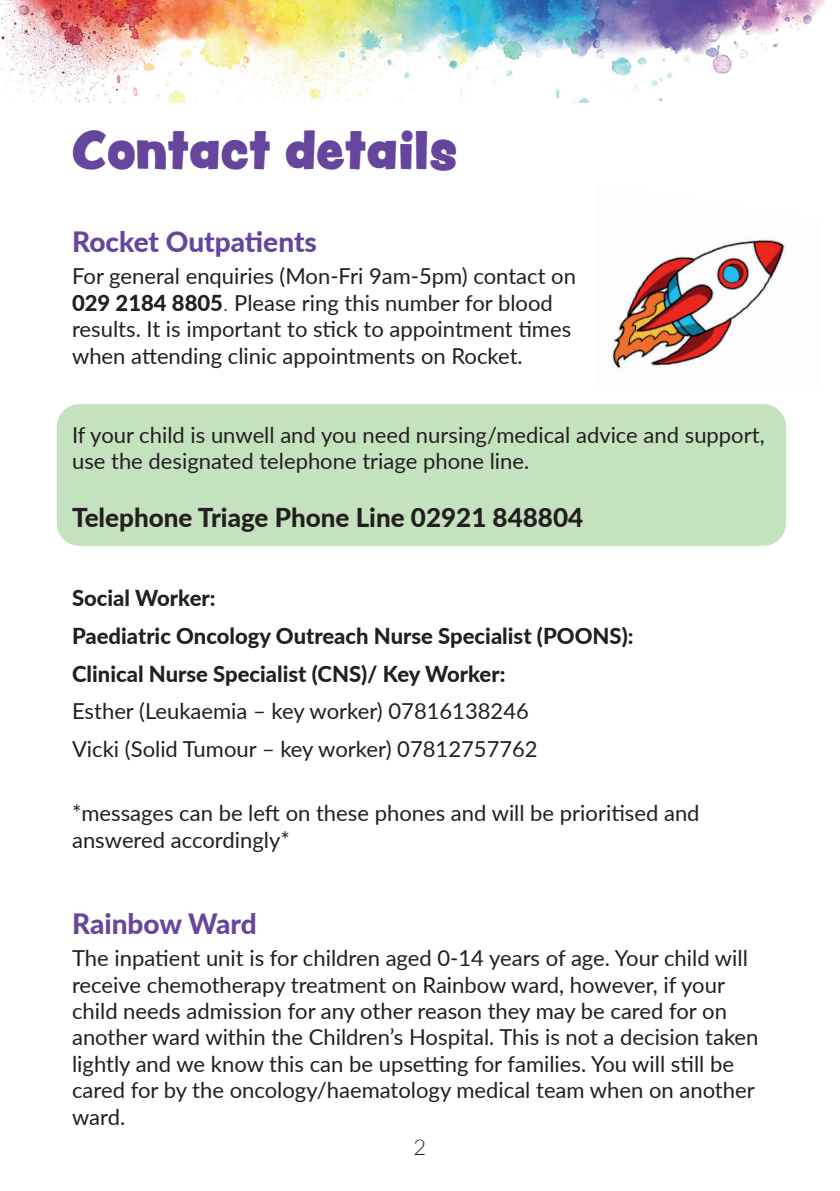
<style>
.page{position:relative;width:840px;height:1191px;background:#fff}
.page>*{position:absolute;margin:0;border:0;box-sizing:border-box;transform-origin:0 0}
.t1{font:48px "Peachy Keen JF";color:#66469c}
.t2{font:800 28px "Lato";color:#66469c}
.t3{font:800 26px "Lato";color:#231f20}
.t4{font:22px/26.4px "Lato";color:#231f20}
.t5{font:800 22px/37.8px "Lato";color:#231f20}
.t6{font:300 22px "Lato";color:#231f20}
.s1{font-weight:800}
.s2{font-weight:300}
</style>
<div class="page">
<div style="left:57px;top:404px;width:728px;height:142px;background:#c5e2bf;border-radius:23px"></div>
<img style="left:0;top:0;width:825px;height:102px">
<img style="left:612px;top:239px;width:173px;height:130px">
<h1 class="t1" style="left:72px;top:113px;width:386px">Contact details</h1>
<p class="t2" style="left:72px;top:221px;width:246px">Rocket Outpatients</p>
<p class="t4" style="left:72px;top:262px;width:505px">For general enquiries (Mon-Fri 9am-5pm) contact on <span class="s1">029 2184 8805</span><span class="s2">.</span> Please ring this number for blood results. It is important to stick to appointment times when attending clinic appointments on Rocket.</p>
<p class="t4" style="left:72px;top:420px;width:693px">If your child is unwell and you need nursing/medical advice and support, use the designated telephone triage phone line.</p>
<p class="t3" style="left:72px;top:498px;width:512px">Telephone Triage Phone Line 02921 848804</p>
<p class="t5" style="left:72px;top:578px;width:562px">Social Worker:<br>Paediatric Oncology Outreach Nurse Specialist (POONS):<br>Clinical Nurse Specialist (CNS)/ Key Worker:</p>
<p class="t4" style="left:72px;top:691px;width:467px;line-height:37.8px">Esther (Leukaemia – key worker) 07816138246<br>Vicki (Solid Tumour – key worker) 07812757762</p>
<p class="t4" style="left:72px;top:799px;width:628px">*messages can be left on these phones and will be prioritised and answered accordingly*</p>
<p class="t2" style="left:72px;top:903px;width:186px">Rainbow Ward</p>
<p class="t4" style="left:72px;top:944px;width:687px">The inpatient unit is for children aged 0-14 years of age. Your child will receive chemotherapy treatment on Rainbow ward, however, if your child needs admission for any other reason they may be cared for on another ward within the Children’s Hospital. This is not a decision taken lightly and we know this can be upsetting for families. You will still be cared for by the oncology/haematology medical team when on another ward.</p>
<p class="t6" style="left:413px;top:1131px;width:14px">2</p>
</div>
